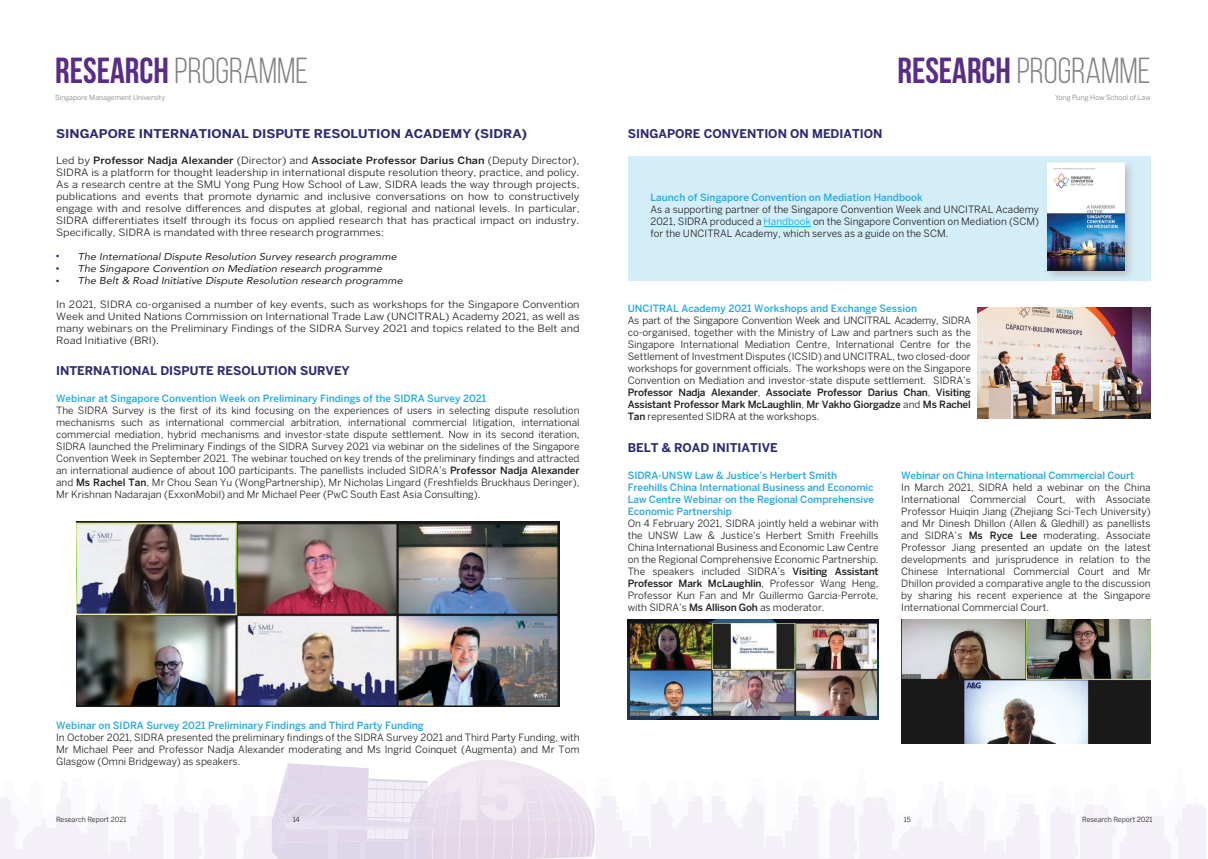
<style>
.page{position:relative;width:1208px;height:859px;background:#fff}
.page>*{position:absolute;margin:0;border:0;box-sizing:border-box;transform-origin:0 0}
.t1{font:36.2px "Bebas Neue";color:#808285}
.t2{font:700 12px "Benton Sans";color:#2c2c72}
.t3{font:700 12px "Benton Sans";color:#2c2c72;scale:1.09 1}
.t4{font:10px/12px "Benton Sans";color:#231f20;text-align:justify}
.t5{font:10px/12px "Benton Sans";color:#231f20;text-align:justify;scale:1.09 1}
.t6{font:500 10px/12px "Benton Sans";color:#28aae2}
.t7{font:italic 10px/12px "Avenir";color:#231f20;scale:1.09 1}
.t8{font:7px "Benton Sans";color:#808285}
.t9{font:7px "Benton Sans";letter-spacing:-.01em;color:#231f20}
.s1{font-weight:700;color:#592d85}
.s2{font-weight:500}
.s3{color:#00aeef}
</style>
<div class="page">
<svg style="left:0;top:782px;width:1205px;height:77px;fill:#f6f4f9"></svg>
<svg style="left:272px;top:759px;width:324px;height:100px;background:#e9e2ee"></svg>
<img style="left:77px;top:521px;width:482px;height:185px">
<div style="left:628px;top:156px;width:522px;height:124px;background:#d4eef9"></div>
<img style="left:1015px;top:156px;width:136px;height:154px">
<hr style="left:763px;top:226px;width:48px;height:1px;background:#00aeef">
<img style="left:1047px;top:162px;width:77px;height:109px">
<img style="left:978px;top:307px;width:172px;height:111px">
<img style="left:628px;top:620px;width:250px;height:99px">
<img style="left:630px;top:623px;width:246px;height:93px">
<img style="left:901px;top:620px;width:249px;height:124px">
<h1 class="t1" style="left:55px;top:51px;width:254px"><span class="s1">RESEARCH</span> PROGRAMME</h1>
<h1 class="t1" style="left:897px;top:51px;width:254px"><span class="s1">RESEARCH</span> PROGRAMME</h1>
<p class="t8" style="left:1055px;top:94px;width:97px">Yong Pung How School of Law</p>
<p class="t3" style="left:56px;top:126px;width:433px">SINGAPORE INTERNATIONAL DISPUTE RESOLUTION ACADEMY (SIDRA)</p>
<p class="t5" style="left:56px;top:154px;width:482px">Led by <span class="s2">Professor Nadja Alexander</span> (Director) and <span class="s2">Associate Professor Darius Chan</span> (Deputy Director), SIDRA is a platform for thought leadership in international dispute resolution theory, practice, and policy.<br>As a research centre at the SMU Yong Pung How School of Law, SIDRA leads the way through projects, publications and events that promote dynamic and inclusive conversations on how to constructively engage with and resolve differences and disputes at global, regional and national levels. In particular, SIDRA differentiates itself through its focus on applied research that has practical impact on industry.<br>Specifically, SIDRA is mandated with three research programmes:</p>
<p class="t7" style="left:78px;top:250px;width:299px">The International Dispute Resolution Survey research programme<br>The Singapore Convention on Mediation research programme<br>The Belt &amp; Road Initiative Dispute Resolution research programme</p>
<p class="t5" style="left:56px;top:298px;width:482px">In 2021, SIDRA co-organised a number of key events, such as workshops for the Singapore Convention Week and United Nations Commission on International Trade Law (UNCITRAL) Academy 2021, as well as many webinars on the Preliminary Findings of the SIDRA Survey 2021 and topics related to the Belt and Road Initiative (BRI).</p>
<p class="t2" style="left:56px;top:364px;width:295px">INTERNATIONAL DISPUTE RESOLUTION SURVEY</p>
<p class="t6" style="left:56px;top:392px;width:432px">Webinar at Singapore Convention Week on Preliminary Findings of the SIDRA Survey 2021</p>
<p class="t4" style="left:56px;top:404px;width:525px">The SIDRA Survey is the first of its kind focusing on the experiences of users in selecting dispute resolution mechanisms such as international commercial arbitration, international commercial litigation, international commercial mediation, hybrid mechanisms and investor-state dispute settlement. Now in its second iteration, SIDRA launched the Preliminary Findings of the SIDRA Survey 2021 via webinar on the sidelines of the Singapore Convention Week in September 2021. The webinar touched on key trends of the preliminary findings and attracted an international audience of about 100 participants. The panellists included SIDRA’s <span class="s2">Professor Nadja Alexander </span>and <span class="s2">Ms Rachel Tan</span>, Mr Chou Sean Yu (WongPartnership), Mr Nicholas Lingard (Freshfields Bruckhaus Deringer), Mr Krishnan Nadarajan (ExxonMobil) and Mr Michael Peer (PwC South East Asia Consulting).</p>
<p class="t8" style="left:55px;top:94px;width:111px">Singapore Management University</p>
<p class="t2" style="left:628px;top:126px;width:256px">SINGAPORE CONVENTION ON MEDIATION</p>
<p class="t6" style="left:650px;top:191px;width:274px">Launch of Singapore Convention on Mediation Handbook</p>
<p class="t4" style="left:650px;top:204px;width:390px">As a supporting partner of the Singapore Convention Week and UNCITRAL Academy 2021, SIDRA produced a <span class="s3">Handbook</span> on the Singapore Convention on Mediation (SCM) for the UNCITRAL Academy, which serves as a guide on the SCM.</p>
<p class="t6" style="left:628px;top:302px;width:291px">UNCITRAL Academy 2021 Workshops and Exchange Session</p>
<p class="t4" style="left:628px;top:314px;width:345px">As part of the Singapore Convention Week and UNCITRAL Academy, SIDRA co-organised, together with the Ministry of Law and partners such as the Singapore International Mediation Centre, International Centre for the Settlement of Investment Disputes (ICSID) and UNCITRAL, two closed-door workshops for government officials. The workshops were on the Singapore Convention on Mediation and investor-state dispute settlement. SIDRA’s <span class="s2">Professor Nadja Alexander</span>, <span class="s2">Associate Professor Darius Chan</span>, <span class="s2">Visiting Assistant Professor Mark McLaughlin</span>, <span class="s2">Mr Vakho Giorgadze</span> and <span class="s2">Ms Rachel Tan</span> represented SIDRA at the workshops.</p>
<p class="t2" style="left:628px;top:440px;width:152px">BELT &amp; ROAD INITIATIVE</p>
<p class="t6" style="left:628px;top:470px;width:248px">SIDRA-UNSW Law &amp; Justice’s Herbert Smith Freehills China International Business and Economic Law Centre Webinar on the Regional Comprehensive Economic Partnership</p>
<p class="t4" style="left:628px;top:518px;width:252px">On 4 February 2021, SIDRA jointly held a webinar with the UNSW Law &amp; Justice's Herbert Smith Freehills China International Business and Economic Law Centre on the Regional Comprehensive Economic Partnership.<br>The speakers included SIDRA’s <span class="s2">Visiting Assistant Professor Mark McLaughlin</span>, Professor Wang Heng, Professor Kun Fan and Mr Guillermo Garcia-Perrote, with SIDRA’s <span class="s2">Ms Allison Goh</span> as moderator.</p>
<p class="t6" style="left:901px;top:470px;width:234px">Webinar on China International Commercial Court</p>
<p class="t4" style="left:901px;top:482px;width:251px">In March 2021, SIDRA held a webinar on the China International Commercial Court, with Associate Professor Huiqin Jiang (Zhejiang Sci-Tech University) and Mr Dinesh Dhillon (Allen &amp; Gledhill) as panellists and SIDRA’s <span class="s2">Ms Ryce Lee</span> moderating. Associate Professor Jiang presented an update on the latest developments and jurisprudence in relation to the Chinese International Commercial Court and Mr Dhillon provided a comparative angle to the discussion by sharing his recent experience at the Singapore International Commercial Court.</p>
<p class="t6" style="left:56px;top:719px;width:369px">Webinar on SIDRA Survey 2021 Preliminary Findings and Third Party Funding</p>
<p class="t4" style="left:56px;top:731px;width:525px">In October 2021, SIDRA presented the preliminary findings of the SIDRA Survey 2021 and Third Party Funding, with Mr Michael Peer and Professor Nadja Alexander moderating and Ms Ingrid Coinquet (Augmenta) and Mr Tom Glasgow (Omni Bridgeway) as speakers.</p>
<p class="t9" style="left:56px;top:815px;width:72px">Research Report 2021</p>
<p class="t9" style="left:293px;top:815px;width:8px">14</p>
<p class="t9" style="left:903px;top:815px;width:9px">15</p>
<p class="t9" style="left:1082px;top:815px;width:72px">Research Report 2021</p>
</div>
